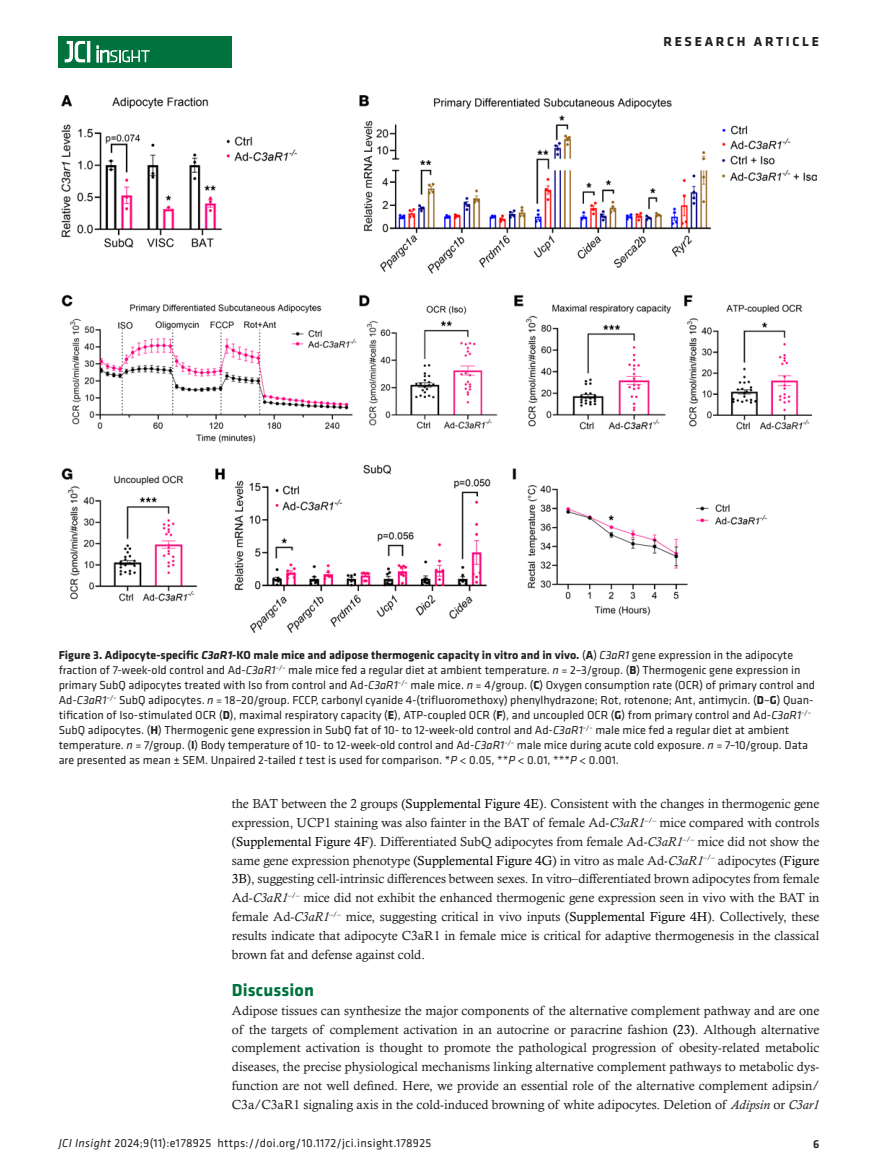
<style>
.page{position:relative;width:878px;height:1175px;background:#fff}
.page>*{position:absolute;margin:0;border:0;box-sizing:border-box;transform-origin:0 0}
.t1{font:700 18px "Klavika";letter-spacing:.01em;color:#00723e}
.t2{font:700 13.5px "Klavika Basic";letter-spacing:.2em;color:#231f20}
.t3{font:13.2px/18.8px "Calisto MT Std";letter-spacing:-.005em;color:#231f20;text-align:justify}
.t4{font:12px/15px "Klavika Basic";color:#231f20}
.t5{font:12px "Klavika Basic";letter-spacing:.025em;color:#231f20}
.t6{font:500 12px "Klavika Basic";color:#231f20}
.s1{font-weight:700}
.s2{font-weight:700;font-style:italic}
.s3{font-style:italic}
.s4{color:#000}
</style>
<div class="page">
<div style="left:59px;top:36px;width:173px;height:31px;background:#00723e"></div>
<hr style="left:87px;top:41px;width:3px;height:21px;background:#fff">
<svg style="left:64px;top:41px;width:21px;height:22px"></svg>
<svg style="left:97px;top:46px;width:53px;height:16px"></svg>
<img style="left:62px;top:96px;width:754px;height:537px">
<p class="t2" style="left:663px;top:32px;width:157px">RESEARCH ARTICLE</p>
<p class="t4" style="left:59px;top:647px;width:757px"><span class="s1">Figure 3. Adipocyte-specific</span> <span class="s2">C3aR1</span><span class="s1">-KO male mice and adipose thermogenic capacity in vitro and in vivo.</span> (<span class="s1">A</span>) <span class="s3">C3aR1</span> gene expression in the adipocyte fraction of 7-week-old control and Ad-<span class="s3">C3aR1</span><sup>–/–</sup> male mice fed a regular diet at ambient temperature. <span class="s3">n</span> = 2–3/group. (<span class="s1">B</span>) Thermogenic gene expression in primary SubQ adipocytes treated with Iso from control and Ad-<span class="s3">C3aR1</span><sup>–/–</sup> male mice. <span class="s3">n</span> = 4/group. (<span class="s1">C</span>) Oxygen consumption rate (OCR) of primary control and Ad-<span class="s3">C3aR1</span><sup>–/–</sup> SubQ adipocytes. <span class="s3">n</span> = 18–20/group. FCCP, carbonyl cyanide 4-(trifluoromethoxy) phenylhydrazone; Rot, rotenone; Ant, antimycin. (<span class="s1">D</span>–<span class="s1">G</span>) Quan&shy;tification of Iso-stimulated OCR (<span class="s1">D</span>), maximal respiratory capacity (<span class="s1">E</span>), ATP-coupled OCR (<span class="s1">F</span>), and uncoupled OCR (<span class="s1">G</span>) from primary control and Ad-<span class="s3">C3aR1</span><sup>–/– </sup>SubQ adipocytes. (<span class="s1">H</span>) Thermogenic gene expression in SubQ fat of 10- to 12-week-old control and Ad-<span class="s3">C3aR1</span><sup>–/–</sup> male mice fed a regular diet at ambient temperature. <span class="s3">n</span> = 7/group. (<span class="s1">I</span>) Body temperature of 10- to 12-week-old control and Ad-<span class="s3">C3aR1</span><sup>–/–</sup> male mice during acute cold exposure. <span class="s3">n</span> = 7–10/group. Data are presented as mean ± SEM. Unpaired 2-tailed <span class="s3">t</span> test is used for comparison. *<span class="s3">P</span> &lt; 0.05, **<span class="s3">P</span> &lt; 0.01, ***<span class="s3">P</span> &lt; 0.001.</p>
<p class="t3" style="left:232px;top:794px;width:589px">the BAT between the 2 groups (<span class="s4">Supplemental Figure 4E</span>). Consistent with the changes in thermogenic gene expression, UCP1 staining was also fainter in the BAT of female Ad-<span class="s3">C3aR1</span><sup>–/–</sup> mice compared with controls (<span class="s4">Supplemental Figure 4F</span>). Differentiated SubQ adipocytes from female Ad-<span class="s3">C3aR1</span><sup>–/–</sup> mice did not show the same gene expression phenotype (<span class="s4">Supplemental Figure 4G</span>) in vitro as male Ad-<span class="s3">C3aR1</span><sup>–/–</sup> adipocytes (<span class="s4">Figure 3B</span>), suggesting cell-intrinsic differences between sexes. In vitro–differentiated brown adipocytes from female Ad-<span class="s3">C3aR1</span><sup>–/–</sup> mice did not exhibit the enhanced thermogenic gene expression seen in vivo with the BAT in female Ad-<span class="s3">C3aR1</span><sup>–/–</sup> mice, suggesting critical in vivo inputs (<span class="s4">Supplemental Figure 4H</span>). Collectively, these results indicate that adipocyte C3aR1 in female mice is critical for adaptive thermogenesis in the classical brown fat and defense against cold.</p>
<h1 class="t1" style="left:232px;top:977px;width:84px">Discussion</h1>
<p class="t3" style="left:232px;top:1000px;width:589px">Adipose tissues can synthesize the major components of the alternative complement pathway and are one of the targets of complement activation in an autocrine or paracrine fashion <span class="s4">(23)</span>. Although alternative complement activation is thought to promote the pathological progression of obesity-related metabolic diseases, the precise physiological mechanisms linking alternative complement pathways to metabolic dys&shy;function are not well defined. Here, we provide an essential role of the alternative complement adipsin/ C3a/C3aR1 signaling axis in the cold-induced browning of white adipocytes. Deletion of <span class="s3">Adipsin</span> or <span class="s3">C3ar1</span></p>
<p class="t5" style="left:59px;top:1135px;width:374px"><span class="s3">JCI Insight</span> 2024;9(11):e178925 https://doi.org/10.1172/jci.insight.178925</p>
<p class="t6" style="left:813px;top:1135px;width:8px">6</p>
</div>
